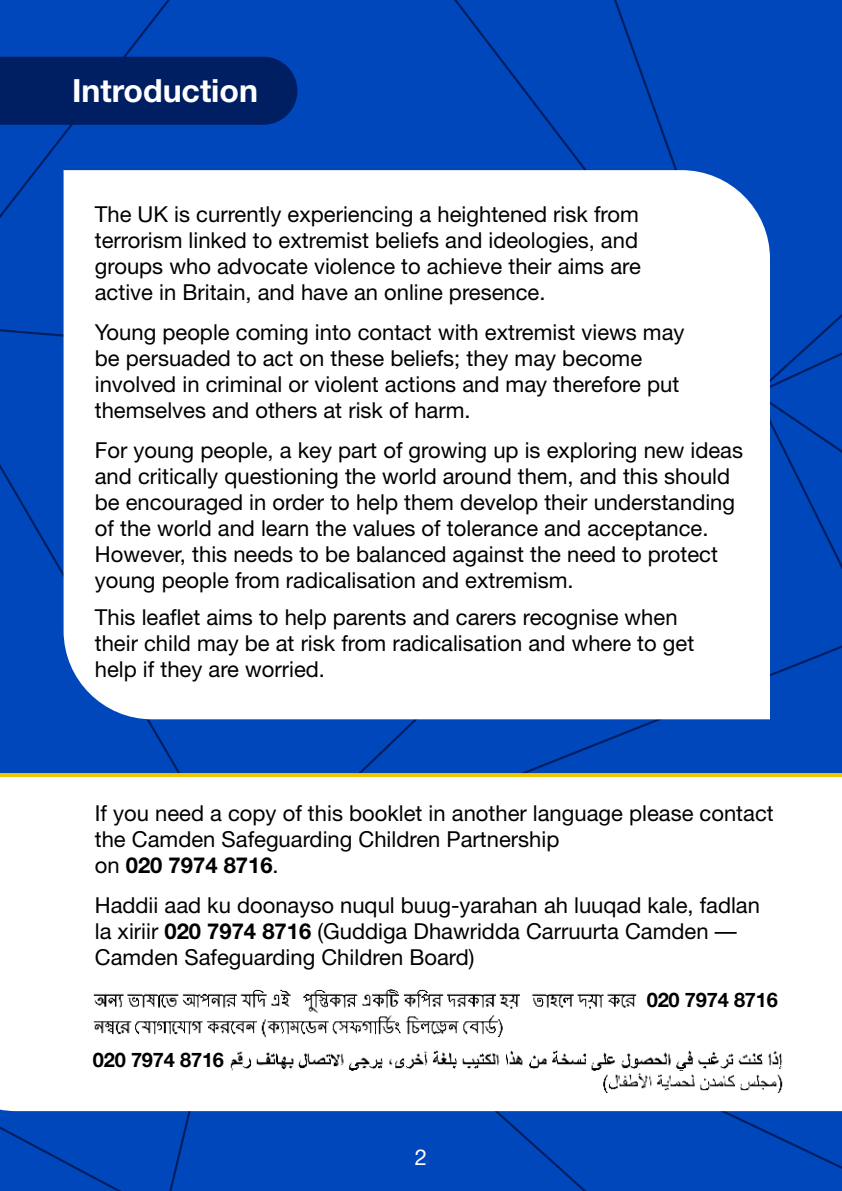
<style>
.page{position:relative;width:842px;height:1191px;background:#fff}
.page>*{position:absolute;margin:0;border:0;box-sizing:border-box;transform-origin:0 0}
.Sub_White{font:700 32px "Helvetica Neue";color:#fff}
.BODY{font:22px/26px "Helvetica Neue";color:#000}
.BODY_2_spc_after{font:22px/26px "Helvetica Neue";color:#000}
.BODY-2{font:22px "Helvetica Neue";color:#fff}
.t1{font:700 20px "Helvetica Neue";letter-spacing:-.01em;color:#000}
.s1{font-weight:700}
</style>
<div class="page">
<div style="left:0;top:0;width:421px;height:321px;background:#0047bb"></div>
<div style="left:421px;top:0;width:177px;height:170px;background:#0047bb"></div>
<div style="left:598px;top:0;width:147px;height:170px;background:#0047bb"></div>
<div style="left:0;top:1111px;width:162px;height:80px;background:#0047bb"></div>
<div style="left:0;top:321px;width:233px;height:452px;background:#0047bb"></div>
<div style="left:162px;top:1111px;width:79px;height:80px;background:#0047bb"></div>
<div style="left:233px;top:636px;width:609px;height:137px;background:#0047bb"></div>
<div style="left:241px;top:1111px;width:601px;height:80px;background:#0047bb"></div>
<div style="left:745px;top:0;width:97px;height:636px;background:#0047bb"></div>
<div style="left:752px;top:47px;width:90px;height:553px;background:#0047bb"></div>
<svg style="left:64px;top:170px;width:706px;height:549px"></svg>
<svg style="left:0;top:0;width:297px;height:217px"></svg>
<hr style="left:0;top:773px;width:842px;height:4px;background:#f1c400">
<img style="left:230px;top:1050px;width:552px;height:42px">
<img style="left:93px;top:990px;width:544px;height:48px">
<p class="Sub_White" style="left:72px;top:70px;width:188px">Introduction</p>
<p class="BODY" style="left:95px;top:200px;width:548px">The UK is currently experiencing a heightened risk from terrorism linked to extremist beliefs and ideologies, and groups who advocate violence to achieve their aims are active in Britain, and have an online presence.</p>
<p class="BODY" style="left:95px;top:318px;width:591px">Young people coming into contact with extremist views may be persuaded to act on these beliefs; they may become involved in criminal or violent actions and may therefore put themselves and others at risk of harm.</p>
<p class="BODY_2_spc_after" style="left:95px;top:436px;width:650px">For young people, a key part of growing up is exploring new ideas and critically questioning the world around them, and this should be encouraged in order to help them develop their understanding of the world and learn the values of tolerance and acceptance.<br>However, this needs to be balanced against the need to protect young people from radicalisation and extremism.</p>
<p class="BODY" style="left:95px;top:604px;width:601px">This leaflet aims to help parents and carers recognise when their child may be at risk from radicalisation and where to get help if they are worried.</p>
<p class="BODY" style="left:95px;top:800px;width:680px">If you need a copy of this booklet in another language please contact the Camden Safeguarding Children Partnership<br>on <span class="s1">020 7974 8716</span>.</p>
<p class="BODY" style="left:95px;top:892px;width:667px">Haddii aad ku doonayso nuqul buug-yarahan ah luuqad kale, fadlan la xiriir <span class="s1">020 7974 8716</span> (Guddiga Dhawridda Carruurta Camden —<br>Camden Safeguarding Children Board)</p>
<p class="t1" style="left:93px;top:1044px;width:133px">020 7974 8716</p>
<p class="BODY-2" style="left:415px;top:1144px;width:14px">2</p>
<p class="t1" style="left:647px;top:984px;width:133px">020 7974 8716</p>
</div>
